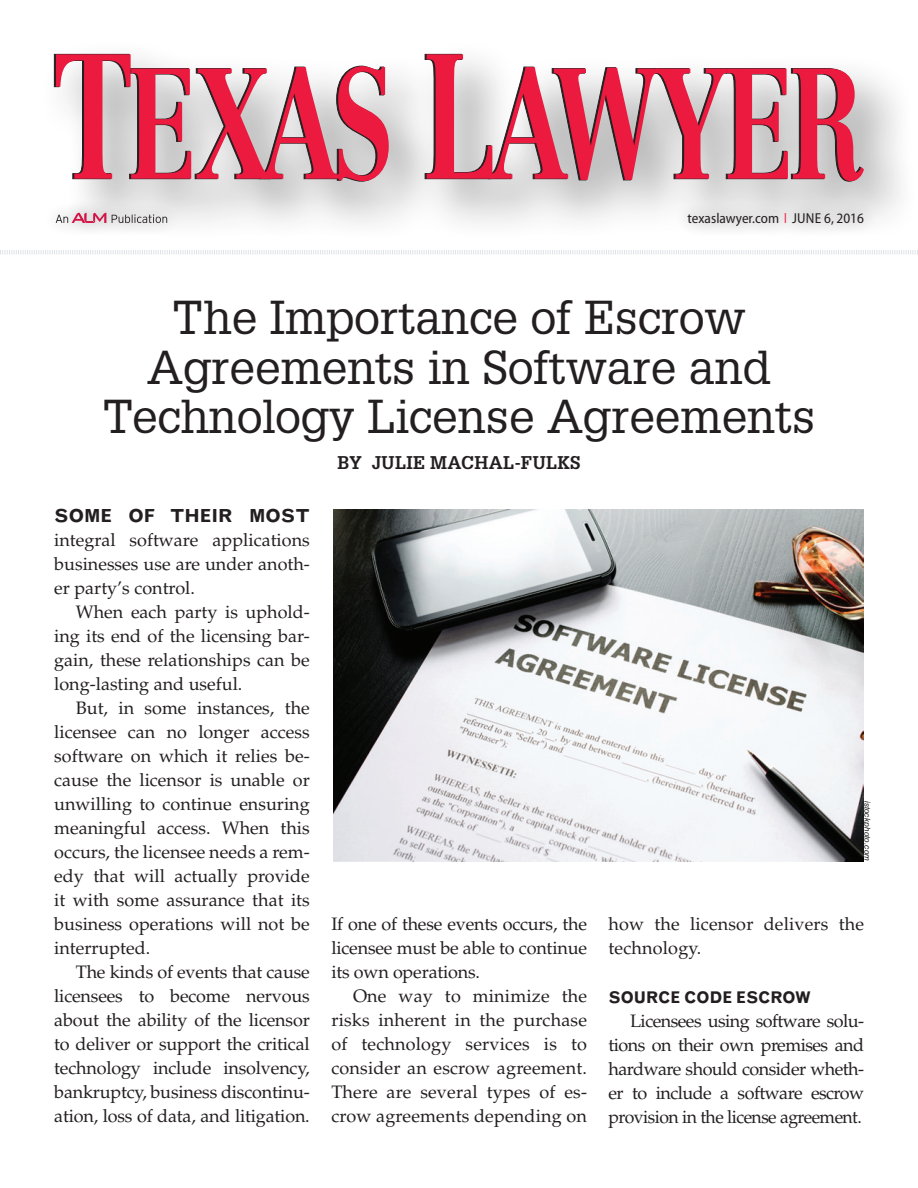
<style>
.page{position:relative;width:918px;height:1188px;background:#fff}
.page>*{position:absolute;margin:0;border:0;box-sizing:border-box;transform-origin:0 0}
.t1{font:46.5px/49.5px "Glypha LT Std";letter-spacing:-.005em;color:#231f20;text-align:center}
.t2{font:18px/24px "Palatino LT Std";color:#231f20;text-align:justify}
.t3{font:700 18px "Glypha LT Std";letter-spacing:.02em;color:#231f20}
.t4{font:700 18px "Grotesque MT Std";color:#231f20}
.t5{font:700 16.2px "Grotesque MT Std";letter-spacing:-.005em;color:#231f20;scale:.95 1}
.t6{font:semi-condensed 14.4px "Myriad Pro";color:#231f20}
.t7{font:italic 8.25px "Helvetica LT Std";color:#231f20}
.s1{color:#ed1a40}
</style>
<div class="page">
<div style="left:40px;top:40px;width:878px;height:202px;background:#231f20;opacity:.5"></div>
<svg style="left:54px;top:54px;width:335px;height:128px"></svg>
<svg style="left:424px;top:54px;width:440px;height:128px"></svg>
<div style="left:674px;top:199px;width:204px;height:40px;background:#231f20;opacity:.5"></div>
<div style="left:42px;top:199px;width:139px;height:39px;background:#231f20;opacity:.5"></div>
<svg style="left:112px;top:214px;width:55px;height:9px"></svg>
<svg style="left:56px;top:213px;width:50px;height:10px"></svg>
<svg style="left:0;top:250px;width:918px;height:5px"></svg>
<img style="left:333px;top:510px;width:531px;height:351px">
<p class="t6" style="left:688px;top:210px;width:178px">texaslawyer.com <span class="s1">❘</span> June 6, 2016</p>
<h1 class="t1" style="left:103px;top:292px;width:714px">The Importance of Escrow<br>Agreements in Software and<br>Technology License Agreements</h1>
<p class="t3" style="left:338px;top:451px;width:244px">BY JULIE MACHAL-FULKS</p>
<p class="t4" style="left:54px;top:506px;width:257px">SOME OF THEIR MOST</p>
<p class="t2" style="left:54px;top:529px;width:257px">integral software applications businesses use are under anoth&shy;er party’s control.</p>
<p class="t2" style="left:54px;top:601px;width:257px;text-indent:22px">When each party is uphold&shy;ing its end of the licensing bar&shy;gain, these relationships can be long-lasting and useful.</p>
<p class="t2" style="left:54px;top:697px;width:257px;text-indent:22px">But, in some instances, the licensee can no longer access software on which it relies be&shy;cause the licensor is unable or unwilling to continue ensuring meaningful access. When this occurs, the licensee needs a rem&shy;edy that will actually provide it with some assurance that its business operations will not be interrupted.</p>
<p class="t2" style="left:54px;top:961px;width:257px;text-indent:22px">The kinds of events that cause licensees to become nervous about the ability of the licensor to deliver or support the critical technology include insolvency, bankruptcy, business discontinu&shy;ation, loss of data, and litigation.</p>
<p class="t7" style="left:872px;top:801px;width:62px;rotate:90deg">istockphoto.com</p>
<p class="t2" style="left:609px;top:913px;width:257px">how the licensor delivers the technology.</p>
<p class="t5" style="left:609px;top:987px;width:215px">SOURCE CODE ESCROW</p>
<p class="t2" style="left:609px;top:1009px;width:257px;text-indent:22px">Licensees using software solu&shy;tions on their own premises and hardware should consider wheth&shy;er to include a software escrow provision in the license agreement.</p>
<p class="t2" style="left:331px;top:913px;width:257px">If one of these events occurs, the licensee must be able to continue its own operations.</p>
<p class="t2" style="left:331px;top:985px;width:257px;text-indent:22px">One way to minimize the risks inherent in the purchase of technology services is to consider an escrow agreement.<br>There are several types of es&shy;crow agreements depending on</p>
</div>
